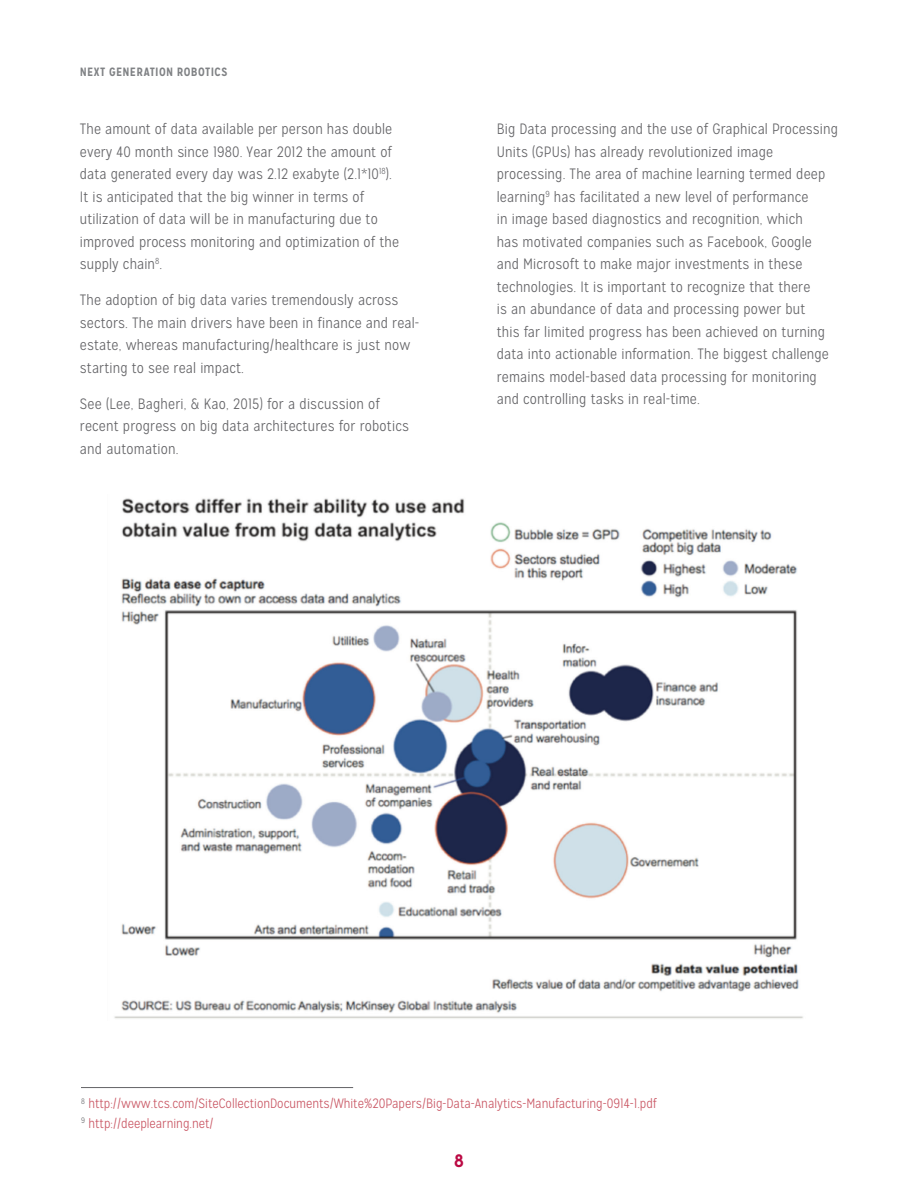
<style>
.page{position:relative;width:918px;height:1188px;background:#fff}
.page>*{position:absolute;margin:0;border:0;box-sizing:border-box;transform-origin:0 0}
.t1{font:700 18px "Mission Gothic";color:#bb0a44}
.t2{font:300 15px/22.5px "Mission Gothic";letter-spacing:.01em;color:#636366}
.t3{font:300 13.5px/19.5px "Mission Gothic";color:#c95663}
.t4{font:700 12px "Mission Gothic";letter-spacing:.025em;color:#808285}
</style>
<div class="page">
<hr style="left:81px;top:1087px;width:272px;height:1px;background:#636366">
<img style="left:114px;top:498px;width:689px;height:521px">
<p class="t4" style="left:80px;top:64px;width:149px">NEXT GENERATION ROBOTICS</p>
<p class="t2" style="left:80px;top:118px;width:321px">The amount of data available per person has double every 40 month since 1980. Year 2012 the amount of data generated every day was 2.12 exabyte (2.1*10<sup>18</sup>).<br>It is anticipated that the big winner in terms of utilization of data will be in manufacturing due to improved process monitoring and optimization of the supply chain<sup>8</sup>.</p>
<p class="t2" style="left:80px;top:289px;width:341px">The adoption of big data varies tremendously across sectors. The main drivers have been in finance and real&shy;estate, whereas manufacturing/healthcare is just now starting to see real impact.</p>
<p class="t2" style="left:80px;top:393px;width:331px">See (Lee, Bagheri, &amp; Kao, 2015) for a discussion of recent progress on big data architectures for robotics and automation.</p>
<p class="t2" style="left:497px;top:118px;width:343px">Big Data processing and the use of Graphical Processing Units (GPUs) has already revolutionized image processing. The area of machine learning termed deep learning<sup>9</sup> has facilitated a new level of performance<br>in image based diagnostics and recognition, which<br>has motivated companies such as Facebook, Google<br>and Microsoft to make major investments in these technologies. It is important to recognize that there<br>is an abundance of data and processing power but<br>this far limited progress has been achieved on turning data into actionable information. The biggest challenge remains model-based data processing for monitoring and controlling tasks in real-time.</p>
<p class="t3" style="left:81px;top:1094px;width:577px"><sup>8</sup> http://www.tcs.com/SiteCollectionDocuments/White%20Papers/Big-Data-Analytics-Manufacturing-0914-1.pdf<br><sup>9</sup> http://deeplearning.net/</p>
<p class="t1" style="left:454px;top:1149px;width:11px">8</p>
</div>
